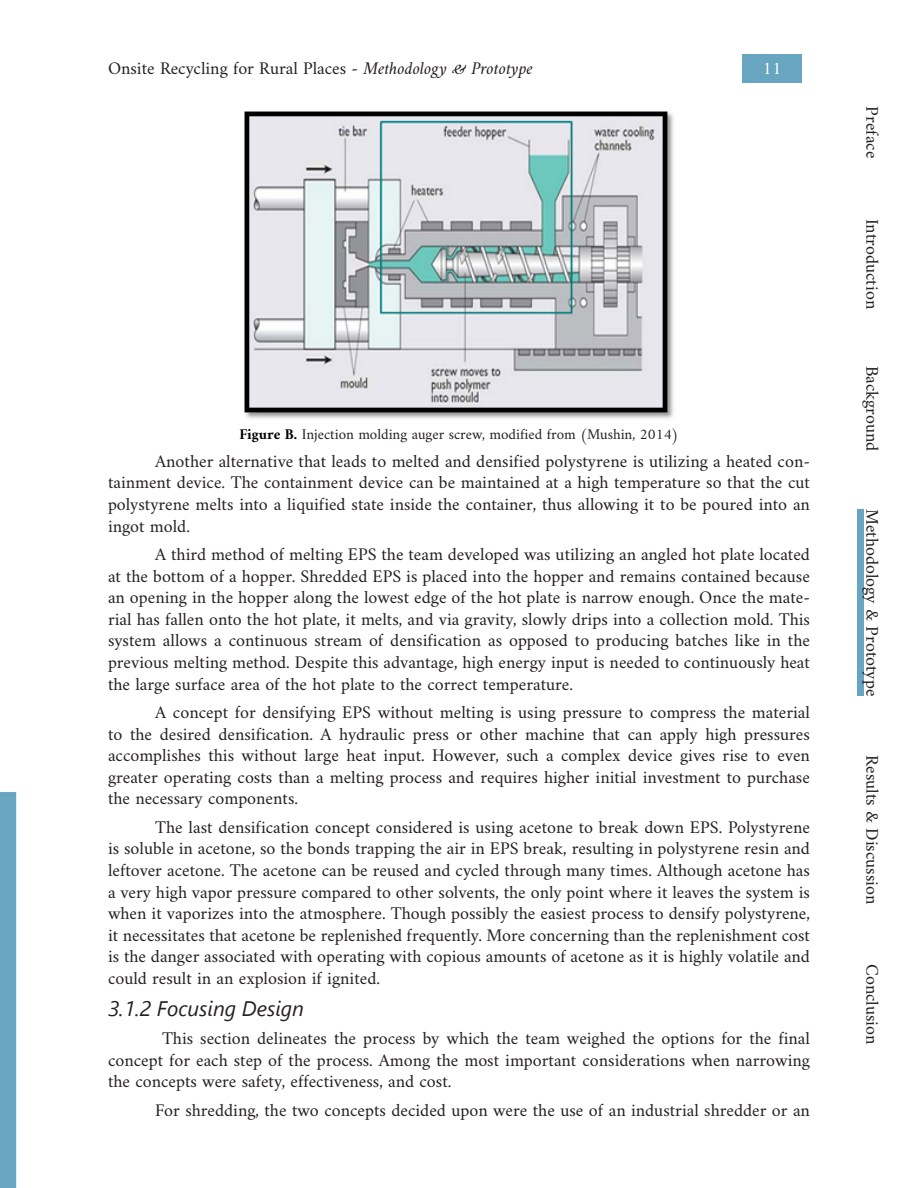
<style>
.page{position:relative;width:918px;height:1188px;background:#fff}
.page>*{position:absolute;margin:0;border:0;box-sizing:border-box;transform-origin:0 0}
.Subsection_Heading{font:italic 21px "Segoe UI";color:#231f20}
.t1{font:18px/21.6px "Amiri";color:#231f20;text-align:justify}
.t2{font:18px "Amiri";color:#fff}
.Figure_Caption{font:15px "Amiri";color:#231f20}
.s1{font-style:italic}
.s2{font-weight:700;color:#000}
</style>
<div class="page">
<div style="left:743px;top:55px;width:59px;height:28px;background:#68a5c0"></div>
<div style="left:858px;top:509px;width:6px;height:187px;background:#68a5c0"></div>
<div style="left:0;top:792px;width:16px;height:396px;background:#68a5c0"></div>
<img style="left:244px;top:111px;width:430px;height:308px">
<p class="t1" style="left:108px;top:57px;width:427px">Onsite Recycling for Rural Places - <span class="s1">Methodology &amp; Prototype</span></p>
<p class="t2" style="left:763px;top:57px;width:21px">11</p>
<p class="Figure_Caption" style="left:239px;top:425px;width:441px"><span class="s2">Figure B.</span> Injection molding auger screw, modified from (Mushin, 2014)</p>
<p class="t1" style="left:108px;top:450px;width:704px;text-indent:47px">Another alternative that leads to melted and densified polystyrene is utilizing a heated con&shy;tainment device. The containment device can be maintained at a high temperature so that the cut polystyrene melts into a liquified state inside the container, thus allowing it to be poured into an ingot mold.</p>
<p class="t1" style="left:108px;top:543px;width:704px;text-indent:47px">A third method of melting EPS the team developed was utilizing an angled hot plate located at the bottom of a hopper. Shredded EPS is placed into the hopper and remains contained because an opening in the hopper along the lowest edge of the hot plate is narrow enough. Once the mate&shy;rial has fallen onto the hot plate, it melts, and via gravity, slowly drips into a collection mold. This system allows a continuous stream of densification as opposed to producing batches like in the previous melting method. Despite this advantage, high energy input is needed to continuously heat the large surface area of the hot plate to the correct temperature.</p>
<p class="t1" style="left:108px;top:701px;width:704px;text-indent:47px">A concept for densifying EPS without melting is using pressure to compress the material to the desired densification. A hydraulic press or other machine that can apply high pressures accomplishes this without large heat input. However, such a complex device gives rise to even greater operating costs than a melting process and requires higher initial investment to purchase the necessary components.</p>
<p class="t1" style="left:108px;top:816px;width:704px;text-indent:47px">The last densification concept considered is using acetone to break down EPS. Polystyrene is soluble in acetone, so the bonds trapping the air in EPS break, resulting in polystyrene resin and leftover acetone. The acetone can be reused and cycled through many times. Although acetone has a very high vapor pressure compared to other solvents, the only point where it leaves the system is when it vaporizes into the atmosphere. Though possibly the easiest process to densify polystyrene, it necessitates that acetone be replenished frequently. More concerning than the replenishment cost is the danger associated with operating with copious amounts of acetone as it is highly volatile and could result in an explosion if ignited.</p>
<p class="Subsection_Heading" style="left:108px;top:989px;width:198px">3.1.2 Focusing Design</p>
<p class="t1" style="left:108px;top:1027px;width:704px;text-indent:54px">This section delineates the process by which the team weighed the options for the final concept for each step of the process. Among the most important considerations when narrowing the concepts were safety, effectiveness, and cost.</p>
<p class="t1" style="left:155px;top:1099px;width:656px">For shredding, the two concepts decided upon were the use of an industrial shredder or an</p>
<p class="t1" style="left:883px;top:106px;width:53px;rotate:90deg">Preface</p>
<p class="t1" style="left:883px;top:219px;width:92px;rotate:90deg">Introduction</p>
<p class="t1" style="left:883px;top:366px;width:87px;rotate:90deg">Background</p>
<p class="t1" style="left:883px;top:509px;width:188px;rotate:90deg">Methodology &amp; Prototype</p>
<p class="t1" style="left:883px;top:755px;width:151px;rotate:90deg">Results &amp; Discussion</p>
<p class="t1" style="left:883px;top:964px;width:82px;rotate:90deg">Conclusion</p>
</div>
